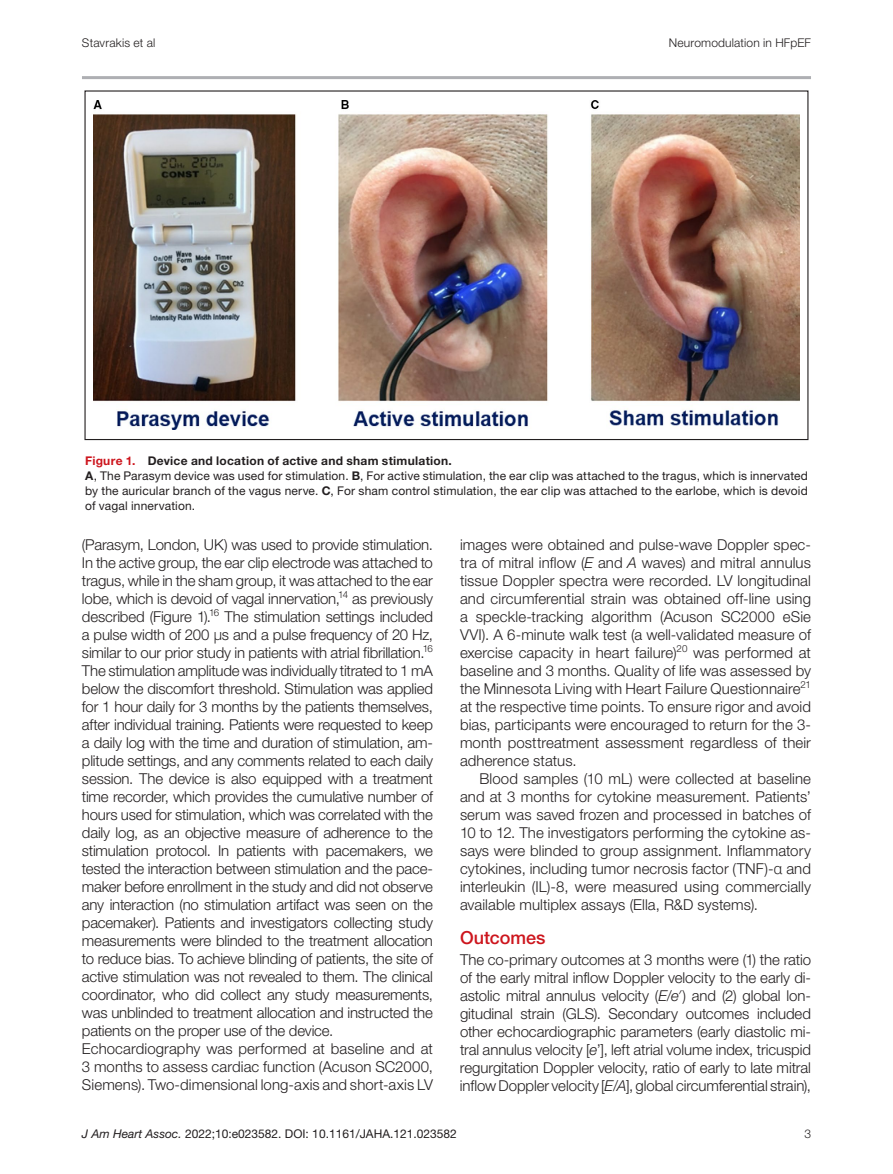
<style>
.page{position:relative;width:893px;height:1174px;background:#fff}
.page>*{position:absolute;margin:0;border:0;box-sizing:border-box;transform-origin:0 0}
.t1{font:500 18px "Helvetica Neue LT Std";color:#cd151d}
.t2{font:300 15px/18px "Helvetica Neue LT Std";letter-spacing:-.01em;color:#231f20;text-align:justify}
.t3{font:12px/15px "Helvetica Neue LT Std";letter-spacing:.01em;color:#231f20}
.t4{font:300 12px "Helvetica Neue LT Std";letter-spacing:.015em;color:#231f20}
.s1{font-weight:700;color:#cd151d}
.s2{font-weight:700}
.s3{font-family:"Noto Sans"}
.s4{font-style:italic}
</style>
<div class="page">
<img style="left:94px;top:101px;width:705px;height:329px">
<hr style="left:82px;top:76px;width:729px;height:3px;background:#aeafb3">
<p class="t4" style="left:82px;top:35px;width:75px">Stavrakis et al</p>
<p class="t4" style="left:669px;top:35px;width:144px">Neuromodulation in HFpEF</p>
<p class="t3" style="left:85px;top:453px;width:724px"><span class="s1">Figure 1.</span> <span class="s2">Device and location of active and sham stimulation.<br>A</span>, The Parasym device was used for stimulation. <span class="s2">B</span>, For active stimulation, the ear clip was attached to the tragus, which is innervated by the auricular branch of the vagus nerve. <span class="s2">C</span>, For sham control stimulation, the ear clip was attached to the earlobe, which is devoid of vagal innervation.</p>
<p class="t2" style="left:82px;top:535px;width:353px;text-align:left">(Parasym, London, UK) was used to provide stimulation.<br>In the active group, the ear clip electrode was attached to tragus, while in the sham group, it was attached to the ear lobe, which is devoid of vagal innervation,<sup>14</sup> as previously described (Figure 1).<sup>16</sup> The stimulation settings included a pulse width of 200 <span class="s3">μ</span>s and a pulse frequency of 20 Hz, similar to our prior study in patients with atrial fibrillation.<sup>16<br></sup>The stimulation amplitude was individually titrated to 1 mA below the discomfort threshold. Stimulation was applied for 1 hour daily for 3 months by the patients themselves, after individual training. Patients were requested to keep a daily log with the time and duration of stimulation, am&shy;plitude settings, and any comments related to each daily session. The device is also equipped with a treatment time recorder, which provides the cumulative number of hours used for stimulation, which was correlated with the daily log, as an objective measure of adherence to the stimulation protocol. In patients with pacemakers, we tested the interaction between stimulation and the pace&shy;maker before enrollment in the study and did not observe any interaction (no stimulation artifact was seen on the pacemaker). Patients and investigators collecting study measurements were blinded to the treatment allocation to reduce bias. To achieve blinding of patients, the site of active stimulation was not revealed to them. The clinical coordinator, who did collect any study measurements, was unblinded to treatment allocation and instructed the patients on the proper use of the device.<br>Echocardiography was performed at baseline and at 3 months to assess cardiac function (Acuson SC2000, Siemens). Two-dimensional long-axis and short-axis LV</p>
<p class="t2" style="left:460px;top:535px;width:353px">images were obtained and pulse-wave Doppler spec&shy;tra of mitral inflow (<span class="s4">E</span> and <span class="s4">A</span> waves) and mitral annulus tissue Doppler spectra were recorded. LV longitudinal and circumferential strain was obtained off-line using a speckle-tracking algorithm (Acuson SC2000 eSie VVI). A 6-minute walk test (a well-validated measure of exercise capacity in heart failure)<sup>20</sup> was performed at baseline and 3 months. Quality of life was assessed by the Minnesota Living with Heart Failure Questionnaire<sup>21 </sup>at the respective time points. To ensure rigor and avoid bias, participants were encouraged to return for the 3- month posttreatment assessment regardless of their adherence status.</p>
<p class="t2" style="left:460px;top:769px;width:353px;text-indent:20px">Blood samples (10 mL) were collected at baseline and at 3 months for cytokine measurement. Patients’ serum was saved frozen and processed in batches of 10 to 12. The investigators performing the cytokine as&shy;says were blinded to group assignment. Inflammatory cytokines, including tumor necrosis factor (TNF)-<span class="s3">α</span> and interleukin (IL)-8, were measured using commercially available multiplex assays (Ella, R&amp;D systems).</p>
<p class="t1" style="left:460px;top:927px;width:87px">Outcomes</p>
<p class="t2" style="left:460px;top:950px;width:353px">The co-primary outcomes at 3 months were (1) the ratio of the early mitral inflow Doppler velocity to the early di&shy;astolic mitral annulus velocity (<span class="s4">E</span>/<span class="s4">e</span><span class="s3">′</span>) and (2) global lon&shy;gitudinal strain (GLS). Secondary outcomes included other echocardiographic parameters (early diastolic mi&shy;tral annulus velocity [<span class="s4">e</span>’], left atrial volume index, tricuspid regurgitation Doppler velocity, ratio of early to late mitral inflow Doppler velocity [<span class="s4">E</span>/<span class="s4">A</span>], global circumferential strain),</p>
<p class="t3" style="left:82px;top:1126px;width:376px"><span class="s4">J Am Heart Assoc.</span> 2022;10:e023582. DOI: 10.1161/JAHA.121.023582</p>
<p class="t4" style="left:804px;top:1126px;width:8px">3</p>
</div>
